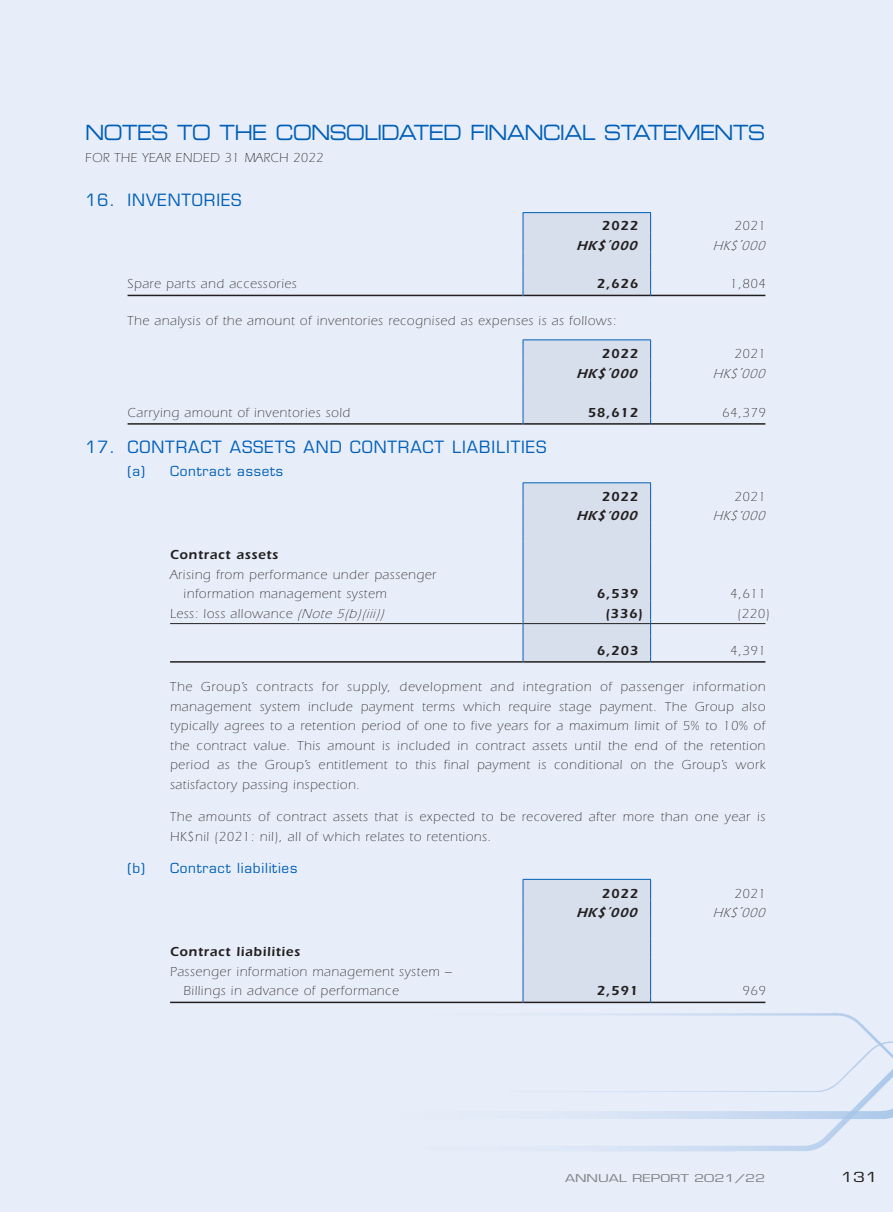
<style>
.page{position:relative;width:893px;height:1212px;background:#fff}
.page>*{position:absolute;margin:0;border:0;box-sizing:border-box;transform-origin:0 0}
.t1{font:21px "Eurostile LT Std Ex 2";letter-spacing:-.05em;color:#005fb9;scale:.85 1}
.t2{font:16.5px "Eurostile LT Std";letter-spacing:.055em;color:#005fb9}
.t3{font:300 13.5px/19.5px "ITC Eras Std";letter-spacing:.045em;color:#231f20}
.t4{font:600 13.5px "ITC Eras Std";letter-spacing:.05em;color:#231f20}
.t5{font:13.5px "Eurostile LT Std";letter-spacing:.055em;color:#005fb9}
.t6{font:italic 600 13.5px "ITC Eras Std";color:#231f20}
.t7{font:italic 300 13.5px "ITC Eras Std";color:#231f20}
.t8{font:13.5px "Eurostile LT Std";color:#231f20;scale:1.3 1}
.t9{font:10.5px "Eurostile LT Std";letter-spacing:-.005em;color:#808285;scale:1.4 1}
.s1{font-style:italic}
</style>
<div class="page">
<hr style="left:523px;top:212px;width:128px;height:1px;background:#005fb9">
<div style="left:523px;top:213px;width:128px;height:83px;background:#d7dfec"></div>
<hr style="left:128px;top:295px;width:395px;height:1px;background:#231f20">
<hr style="left:523px;top:295px;width:127px;height:1px;background:#231f20">
<hr style="left:651px;top:295px;width:114px;height:1px;background:#231f20">
<hr style="left:523px;top:339px;width:128px;height:1px;background:#005fb9">
<div style="left:523px;top:340px;width:128px;height:85px;background:#d7dfec"></div>
<hr style="left:128px;top:423px;width:395px;height:2px;background:#231f20">
<hr style="left:523px;top:423px;width:127px;height:2px;background:#231f20">
<hr style="left:651px;top:423px;width:114px;height:2px;background:#231f20">
<hr style="left:523px;top:482px;width:128px;height:1px;background:#005fb9">
<div style="left:523px;top:483px;width:128px;height:180px;background:#d7dfec"></div>
<hr style="left:170px;top:623px;width:353px;height:1px;background:#231f20">
<hr style="left:523px;top:623px;width:127px;height:1px;background:#231f20">
<hr style="left:651px;top:623px;width:114px;height:1px;background:#231f20">
<hr style="left:170px;top:661px;width:353px;height:2px;background:#231f20">
<hr style="left:523px;top:661px;width:127px;height:2px;background:#231f20">
<hr style="left:651px;top:661px;width:114px;height:2px;background:#231f20">
<div style="left:523px;top:879px;width:128px;height:124px;background:#d7dfec"></div>
<hr style="left:170px;top:1001px;width:353px;height:2px;background:#231f20">
<hr style="left:523px;top:1001px;width:127px;height:2px;background:#231f20">
<hr style="left:651px;top:1001px;width:114px;height:2px;background:#231f20">
<h1 class="t1" style="left:85px;top:118px;width:802px">NOTES TO THE CONSOLIDATED FINANCIAL STATEMENTS</h1>
<p class="t3" style="left:85px;top:148px;width:240px">FOR THE YEAR ENDED 31 MARCH 2022</p>
<p class="t2" style="left:85px;top:190px;width:158px">16. INVENTORIES</p>
<p class="t4" style="left:602px;top:218px;width:38px">2022</p>
<p class="t3" style="left:734px;top:216px;width:33px">2021</p>
<p class="t6" style="left:576px;top:237px;width:66px">HK$’000</p>
<p class="t7" style="left:713px;top:238px;width:57px">HK$’000</p>
<p class="t3" style="left:128px;top:274px;width:171px">Spare parts and accessories</p>
<p class="t4" style="left:597px;top:276px;width:43px">2,626</p>
<p class="t3" style="left:730px;top:274px;width:37px">1,804</p>
<p class="t3" style="left:128px;top:311px;width:490px">The analysis of the amount of inventories recognised as expenses is as follows:</p>
<p class="t4" style="left:602px;top:346px;width:38px">2022</p>
<p class="t3" style="left:734px;top:344px;width:33px">2021</p>
<p class="t6" style="left:576px;top:365px;width:66px">HK$’000</p>
<p class="t7" style="left:713px;top:366px;width:57px">HK$’000</p>
<p class="t3" style="left:128px;top:403px;width:224px">Carrying amount of inventories sold</p>
<p class="t4" style="left:588px;top:404px;width:52px">58,612</p>
<p class="t3" style="left:722px;top:403px;width:45px">64,379</p>
<p class="t2" style="left:85px;top:437px;width:463px">17. CONTRACT ASSETS AND CONTRACT LIABILITIES</p>
<p class="t5" style="left:128px;top:463px;width:157px">(a) Contract assets</p>
<p class="t4" style="left:602px;top:489px;width:38px">2022</p>
<p class="t3" style="left:734px;top:487px;width:33px">2021</p>
<p class="t6" style="left:576px;top:508px;width:66px">HK$’000</p>
<p class="t7" style="left:713px;top:509px;width:57px">HK$’000</p>
<p class="t4" style="left:170px;top:547px;width:110px">Contract assets</p>
<p class="t3" style="left:184px;top:565px;width:254px;text-indent:-14px">Arising from performance under passenger information management system</p>
<p class="t4" style="left:597px;top:586px;width:43px">6,539</p>
<p class="t3" style="left:730px;top:584px;width:37px">4,611</p>
<p class="t3" style="left:170px;top:604px;width:219px">Less: loss allowance <span class="s1">(Note 5(b)(iii))</span></p>
<p class="t4" style="left:605px;top:606px;width:39px">(336)</p>
<p class="t3" style="left:737px;top:604px;width:34px">(220)</p>
<p class="t4" style="left:597px;top:642px;width:43px">6,203</p>
<p class="t3" style="left:730px;top:640px;width:37px">4,391</p>
<p class="t3" style="left:170px;top:677px;width:597px;text-align:justify">The Group’s contracts for supply, development and integration of passenger information management system include payment terms which require stage payment. The Group also typically agrees to a retention period of one to five years for a maximum limit of 5% to 10% of the contract value. This amount is included in contract assets until the end of the retention period as the Group’s entitlement to this final payment is conditional on the Group’s work satisfactory passing inspection.</p>
<p class="t3" style="left:170px;top:807px;width:597px">The amounts of contract assets that is expected to be recovered after more than one year is<br>HK$nil (2021: nil), all of which relates to retentions.</p>
<p class="t5" style="left:128px;top:860px;width:171px">(b) Contract liabilities</p>
<p class="t4" style="left:602px;top:885px;width:38px">2022</p>
<p class="t3" style="left:734px;top:883px;width:33px">2021</p>
<p class="t6" style="left:576px;top:905px;width:66px">HK$’000</p>
<p class="t7" style="left:713px;top:905px;width:57px">HK$’000</p>
<p class="t4" style="left:170px;top:944px;width:132px">Contract liabilities</p>
<p class="t3" style="left:184px;top:961px;width:269px;text-indent:-14px">Passenger information management system –<br>Billings in advance of performance</p>
<p class="t4" style="left:597px;top:983px;width:43px">2,591</p>
<p class="t3" style="left:742px;top:981px;width:25px">969</p>
<p class="t9" style="left:565px;top:1172px;width:145px">ANNUAL REPORT 2021/22</p>
<p class="t8" style="left:841px;top:1168px;width:30px">131</p>
</div>
